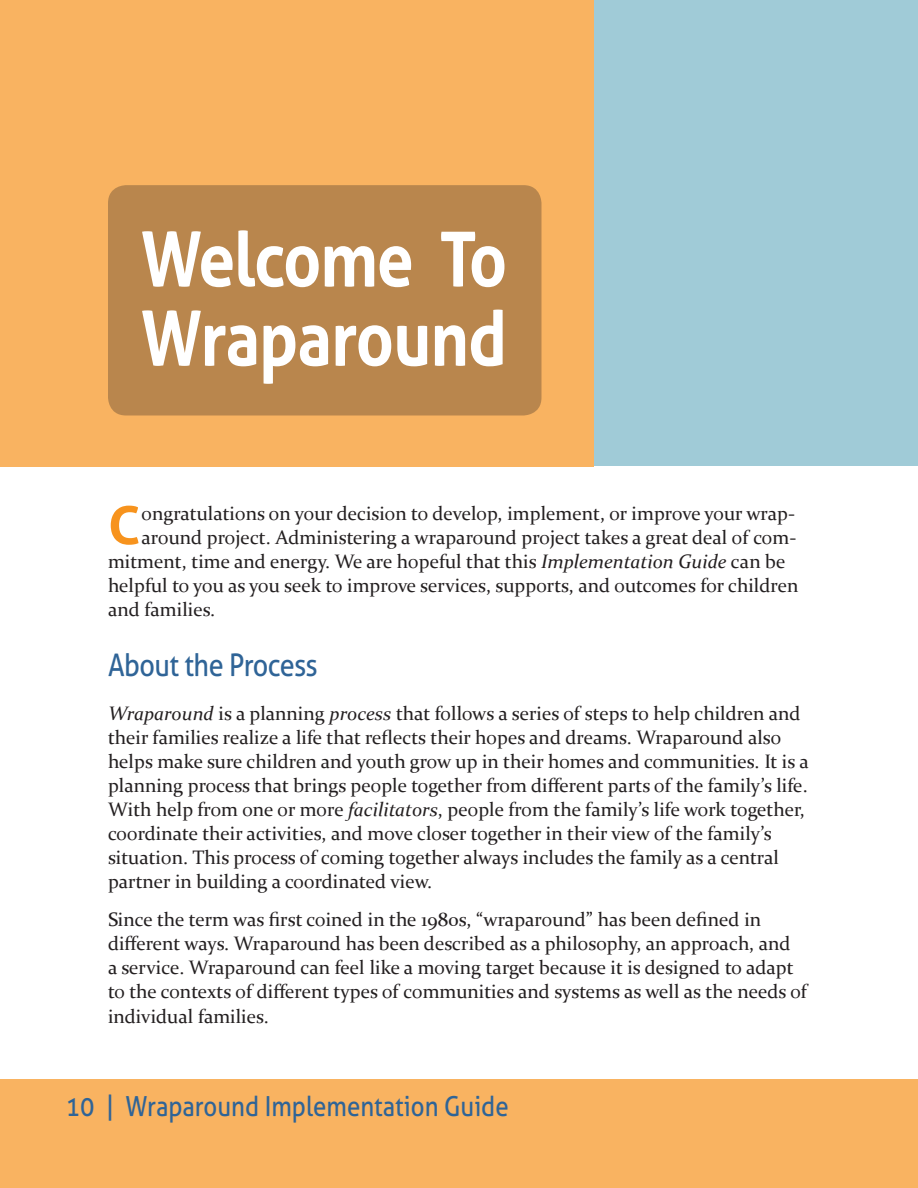
<style>
.page{position:relative;width:918px;height:1188px;background:#fff}
.page>*{position:absolute;margin:0;border:0;box-sizing:border-box;transform-origin:0 0}
.t1{font:700 75.9px/79.2px "Aller";letter-spacing:-.02em;color:#fff;scale:.87 1}
.t2{font:700 52.65px "Aller";color:#f7931d}
.t3{font:31.05px "Aller";letter-spacing:-.02em;color:#2f6497;scale:.87 1}
.t4{font:27.6px "Aller";color:#2f6497;scale:.87 1}
.t5{font:19.5px/24px "Constantia";color:#231f20}
.s1{font-style:italic}
</style>
<div class="page">
<div style="left:0;top:0;width:594px;height:466px;background:#f9b361"></div>
<div style="left:594px;top:0;width:324px;height:466px;background:#a0cbd7"></div>
<div style="left:0;top:1079px;width:918px;height:109px;background:#f9b361"></div>
<div style="left:108px;top:185px;width:434px;height:231px;background:#b9864d;border-radius:18px"></div>
<h1 class="t1" style="left:141px;top:219px;width:422px">Welcome To<br>Wraparound</h1>
<h2 class="t2" style="left:108px;top:493px;width:34px">C</h2>
<p class="t5" style="left:142px;top:501px;width:655px">ongratulations on your decision to develop, implement, or improve your wrap-</p>
<p class="t5" style="left:142px;top:525px;width:656px">around project. Administering a wraparound project takes a great deal of com-</p>
<p class="t5" style="left:108px;top:549px;width:679px">mitment, time and energy. We are hopeful that this <span class="s1">Implementation Guide</span> can be</p>
<p class="t5" style="left:108px;top:573px;width:692px">helpful to you as you seek to improve services, supports, and outcomes for children</p>
<p class="t5" style="left:108px;top:597px;width:109px">and families.</p>
<h3 class="t3" style="left:108px;top:646px;width:242px">About the Process</h3>
<p class="t5" style="left:108px;top:701px;width:702px"><span class="s1">Wraparound</span> is a planning <span class="s1">process</span> that follows a series of steps to help children and their families realize a life that reflects their hopes and dreams. Wraparound also helps make sure children and youth grow up in their homes and communities. It is a planning process that brings people together from different parts of the family’s life.<br>With help from one or more <span class="s1">facilitators</span>, people from the family’s life work together, coordinate their activities, and move closer together in their view of the family’s situation. This process of coming together always includes the family as a central partner in building a coordinated view.</p>
<p class="t5" style="left:108px;top:906px;width:701px;line-height:24.5px">Since the term was first coined in the 1980s, “wraparound” has been defined in different ways. Wraparound has been described as a philosophy, an approach, and<br>a service. Wraparound can feel like a moving target because it is designed to adapt to the contexts of different types of communities and systems as well as the needs of individual families.</p>
<h3 class="t4" style="left:66px;top:1089px;width:511px">10 | Wraparound Implementation Guide</h3>
</div>
